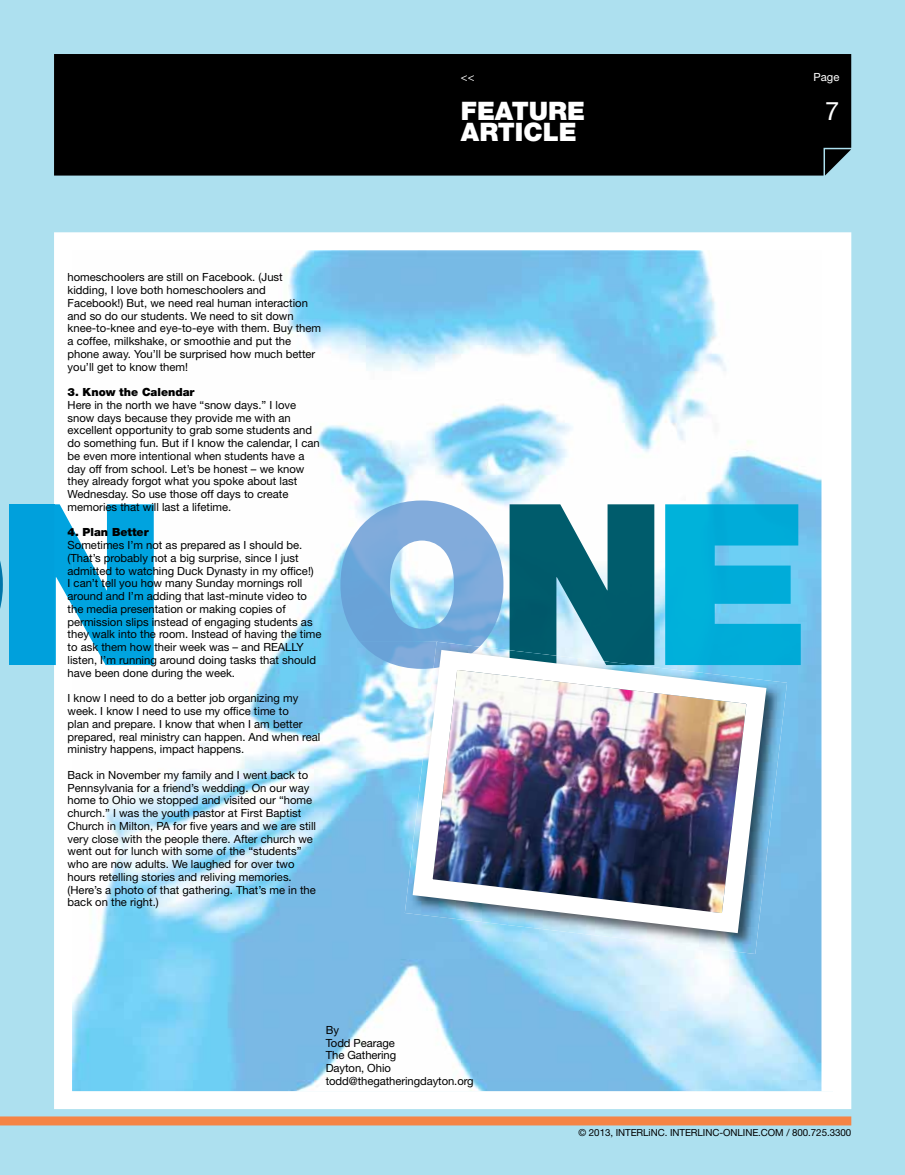
<style>
.page{position:relative;width:905px;height:1175px;background:#fff}
.page>*{position:absolute;margin:0;border:0;box-sizing:border-box;transform-origin:0 0}
.t1{font:900 25.5px "Helvetica Neue";color:#fff}
.t2{font:25.5px "Helvetica Neue";color:#fff}
.t3{font:11.25px/12.8px "Helvetica Neue";color:#000}
.t4{font:900 11.25px "Helvetica Neue";color:#000}
.t5{font:11.25px "Helvetica Neue";color:#fff}
.t6{font:9.75px "Helvetica Neue";letter-spacing:-.005em;color:#000}
</style>
<div class="page">
<div style="left:0;top:0;width:14px;height:1175px;background:#ade0ef"></div>
<svg style="left:0;top:561px;width:3px;height:48px"></svg>
<div style="left:0;top:1116px;width:14px;height:9px;background:#f58445"></div>
<div style="left:5px;top:0;width:899px;height:1175px;background:#ade0ef"></div>
<div style="left:54px;top:232px;width:797px;height:877px;border:18px solid #fff"></div>
<img style="left:72px;top:250px;width:749px;height:841px">
<div style="left:54px;top:54px;width:796px;height:122px;background:#000"></div>
<div style="left:9px;top:504px;width:45px;height:161px;background:#00a0dc"></div>
<svg style="left:54px;top:504px;width:18px;height:161px"></svg>
<img style="left:72px;top:504px;width:82px;height:161px">
<img style="left:340px;top:500px;width:163px;height:146px">
<img style="left:359px;top:641px;width:43px;height:28px">
<img style="left:509px;top:504px;width:145px;height:136px">
<img style="left:665px;top:504px;width:135px;height:161px">
<div style="left:5px;top:1116px;width:845px;height:9px;background:#f58445"></div>
<img style="left:404px;top:641px;width:382px;height:313px">
<img style="left:402px;top:640px;width:374px;height:303px">
<p class="t3" style="left:67px;top:271px;width:255px">homeschoolers are still on Facebook. (Just kidding, I love both homeschoolers and Facebook!) But, we need real human interaction and so do our students. We need to sit down knee-to-knee and eye-to-eye with them. Buy them a coffee, milkshake, or smoothie and put the phone away. You’ll be surprised how much better you’ll get to know them!</p>
<p class="t4" style="left:68px;top:385px;width:128px">3. Know the Calendar</p>
<p class="t3" style="left:68px;top:398px;width:253px">Here in the north we have “snow days.” I love snow days because they provide me with an excellent opportunity to grab some students and do something fun. But if I know the calendar, I can be even more intentional when students have a day off from school. Let’s be honest – we know they already forgot what you spoke about last Wednesday. So use those off days to create memories that will last a lifetime.</p>
<p class="t4" style="left:68px;top:526px;width:83px">4. Plan Better</p>
<p class="t3" style="left:68px;top:538px;width:255px">Sometimes I’m not as prepared as I should be. (That’s probably not a big surprise, since I just admitted to watching Duck Dynasty in my office!)<br>I can’t tell you how many Sunday mornings roll around and I’m adding that last-minute video to the media presentation or making copies of permission slips instead of engaging students as they walk into the room. Instead of having the time to ask them how their week was – and REALLY listen, I’m running around doing tasks that should have been done during the week.</p>
<p class="t3" style="left:68px;top:691px;width:254px">I know I need to do a better job organizing my week. I know I need to use my office time to<br>plan and prepare. I know that when I am better prepared, real ministry can happen. And when real ministry happens, impact happens.</p>
<p class="t3" style="left:68px;top:768px;width:250px">Back in November my family and I went back to Pennsylvania for a friend’s wedding. On our way home to Ohio we stopped and visited our “home church.” I was the youth pastor at First Baptist Church in Milton, PA for five years and we are still very close with the people there. After church we went out for lunch with some of the “students” who are now adults. We laughed for over two hours retelling stories and reliving memories. (Here’s a photo of that gathering. That’s me in the back on the right.)</p>
<p class="t5" style="left:460px;top:71px;width:15px">&lt;&lt;</p>
<p class="t5" style="left:813px;top:71px;width:27px">Page</p>
<h1 class="t1" style="left:460px;top:96px;width:125px">FEATURE</h1>
<h1 class="t2" style="left:824px;top:96px;width:16px">7</h1>
<h1 class="t1" style="left:461px;top:117px;width:117px">ARTICLE</h1>
<p class="t3" style="left:325px;top:1023px;width:149px">By<br>Todd Pearage<br>The Gathering<br>Dayton, Ohio todd@thegatheringdayton.org</p>
<p class="t6" style="left:578px;top:1126px;width:274px">© 2013, INTERLiNC. INTERLINC-ONLINE.COM / 800.725.3300</p>
</div>
